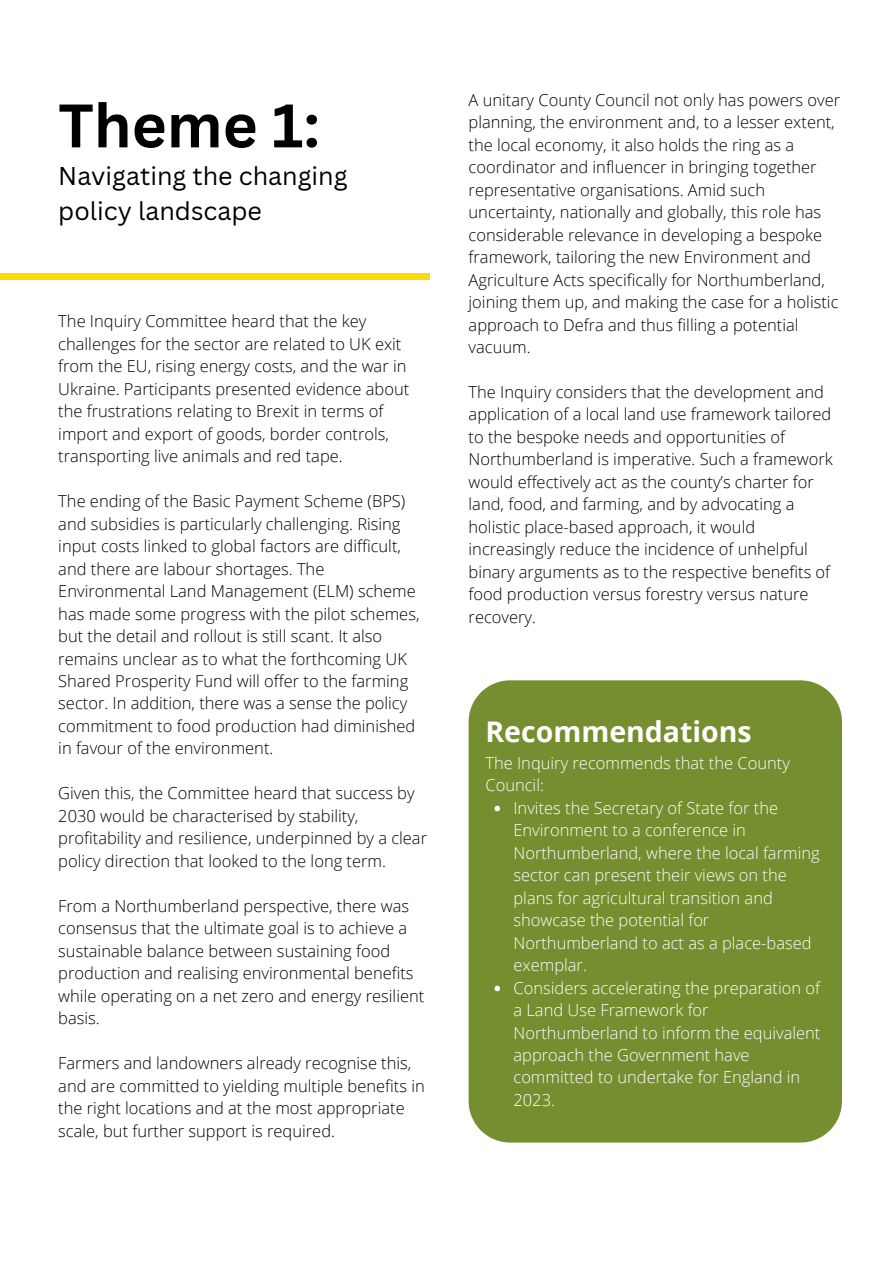
<style>
.page{position:relative;width:893px;height:1264px;background:#fff}
.page>*{position:absolute;margin:0;border:0;box-sizing:border-box;transform-origin:0 0}
.t1{font:700 60px "Canva Sans";color:#000}
.t2{font:700 28.5px "Open Sans";color:#fff}
.t3{font:25.05px/34.8px "Canva Sans";color:#000}
.t4{font:300 16.5px/22.5px "Open Sans";color:#000}
.t5{font:300 16.5px/22.5px "Open Sans";color:#fff}
</style>
<div class="page">
<div style="left:468px;top:680px;width:373px;height:462px;background:#758e30"></div>
<svg style="left:494px;top:805px;width:6px;height:6px"></svg>
<svg style="left:494px;top:985px;width:6px;height:6px"></svg>
<div style="left:0;top:273px;width:430px;height:7px;background:#fbda06"></div>
<h1 class="t1" style="left:58px;top:83px;width:263px">Theme 1:</h1>
<h3 class="t3" style="left:58px;top:158px;width:291px">Navigating the changing policy landscape</h3>
<p class="t4" style="left:58px;top:309px;width:352px">The Inquiry Committee heard that the key challenges for the sector are related to UK exit from the EU, rising energy costs, and the war in Ukraine. Participants presented evidence about the frustrations relating to Brexit in terms of import and export of goods, border controls, transporting live animals and red tape.</p>
<p class="t4" style="left:58px;top:489px;width:363px">The ending of the Basic Payment Scheme (BPS) and subsidies is particularly challenging. Rising input costs linked to global factors are difficult, and there are labour shortages. The Environmental Land Management (ELM) scheme has made some progress with the pilot schemes, but the detail and rollout is still scant. It also remains unclear as to what the forthcoming UK Shared Prosperity Fund will offer to the farming sector. In addition, there was a sense the policy commitment to food production had diminished in favour of the environment.</p>
<p class="t4" style="left:58px;top:781px;width:370px">Given this, the Committee heard that success by 2030 would be characterised by stability, profitability and resilience, underpinned by a clear policy direction that looked to the long term.</p>
<p class="t4" style="left:58px;top:894px;width:367px">From a Northumberland perspective, there was consensus that the ultimate goal is to achieve a sustainable balance between sustaining food production and realising environmental benefits while operating on a net zero and energy resilient basis.</p>
<p class="t4" style="left:58px;top:1051px;width:368px">Farmers and landowners already recognise this, and are committed to yielding multiple benefits in the right locations and at the most appropriate scale, but further support is required.</p>
<p class="t4" style="left:468px;top:88px;width:373px">A unitary County Council not only has powers over planning, the environment and, to a lesser extent, the local economy, it also holds the ring as a coordinator and influencer in bringing together representative organisations. Amid such uncertainty, nationally and globally, this role has considerable relevance in developing a bespoke framework, tailoring the new Environment and Agriculture Acts specifically for Northumberland, joining them up, and making the case for a holistic approach to Defra and thus filling a potential vacuum.</p>
<p class="t4" style="left:468px;top:380px;width:366px">The Inquiry considers that the development and application of a local land use framework tailored to the bespoke needs and opportunities of Northumberland is imperative. Such a framework would effectively act as the county’s charter for land, food, and farming, and by advocating a holistic place-based approach, it would increasingly reduce the incidence of unhelpful binary arguments as to the respective benefits of food production versus forestry versus nature recovery.</p>
<h2 class="t2" style="left:485px;top:711px;width:268px">Recommendations</h2>
<p class="t5" style="left:485px;top:751px;width:306px">The Inquiry recommends that the County<br>Council:</p>
<p class="t5" style="left:513px;top:796px;width:308px">Invites the Secretary of State for the<br>Environment to a conference in<br>Northumberland, where the local farming sector can present their views on the plans for agricultural transition and showcase the potential for<br>Northumberland to act as a place-based exemplar.<br>Considers accelerating the preparation of a Land Use Framework for<br>Northumberland to inform the equivalent approach the Government have committed to undertake for England in<br>2023.</p>
</div>
